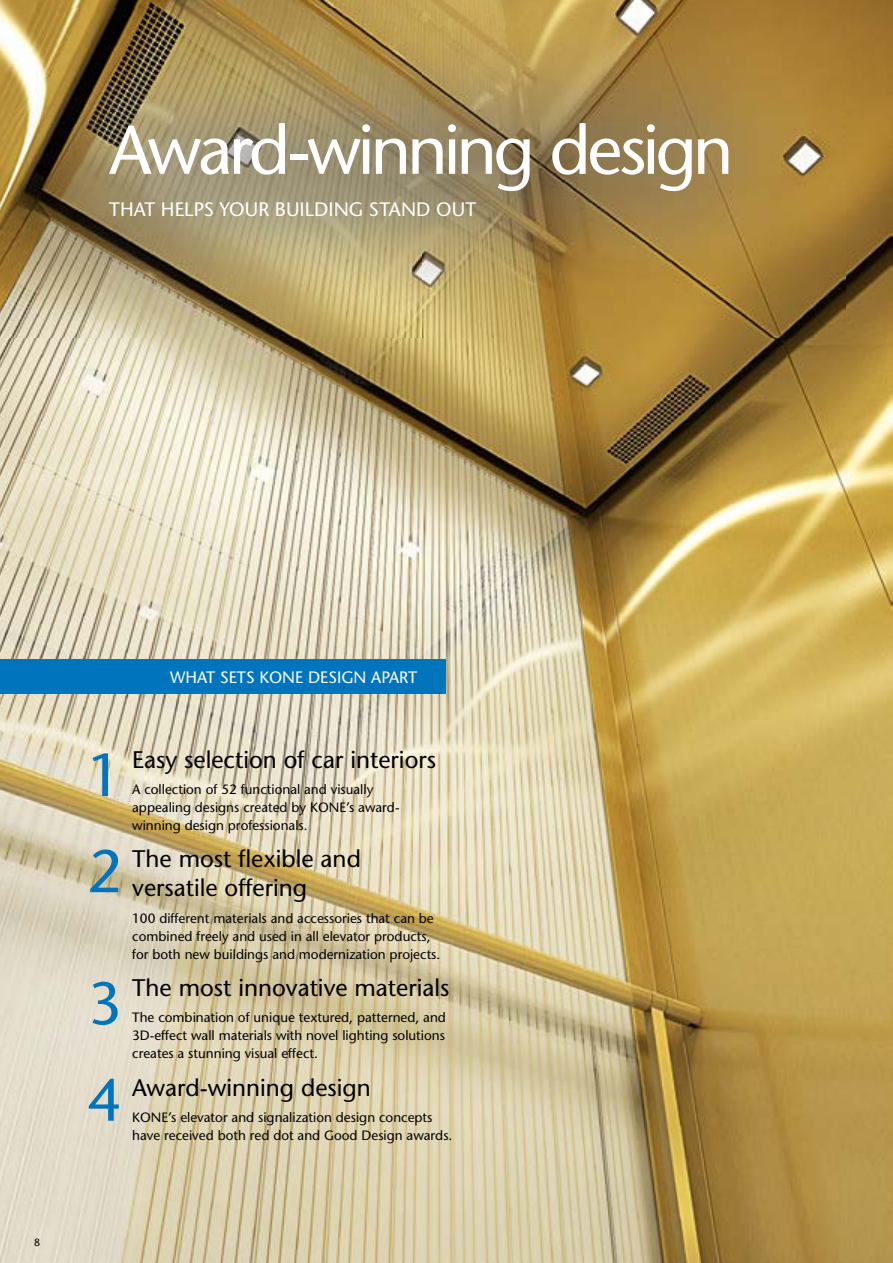
<style>
.page{position:relative;width:893px;height:1263px;background:#fff}
.page>*{position:absolute;margin:0;border:0;box-sizing:border-box;transform-origin:0 0}
.t1{font:69px "Stone Sans";letter-spacing:-.05em;color:#fff}
.t2{font:60px/96.3px "Stone Sans";color:#0075be}
.t3{font:24px/28.8px "Stone Sans";color:#000}
.t4{font:19.5px "Stone Sans";color:#fff}
.t5{font:16.5px "Stone Sans";color:#fff}
.t6{font:13.5px/18px "Stone Sans";color:#000}
.t7{font:10.5px "Stone Sans";color:#000}
</style>
<div class="page">
<img style="left:0;top:0;width:893px;height:1263px">
<div style="left:0;top:660px;width:445px;height:34px;background:#0075be"></div>
<img style="left:0;top:8px;width:845px;height:329px">
<h1 class="t1" style="left:109px;top:107px;width:626px">Award-winning design</h1>
<h3 class="t4" style="left:109px;top:197px;width:369px">THAT HELPS YOUR BUILDING STAND OUT</h3>
<p class="t7" style="left:34px;top:1236px;width:8px">8</p>
<p class="t5" style="left:170px;top:667px;width:249px">WHAT SETS KONE DESIGN APART</p>
<h2 class="t2" style="left:88px;top:726px;width:36px">1</h2>
<h2 class="t2" style="left:88px;top:823px;width:36px">2</h2>
<h2 class="t2" style="left:88px;top:955px;width:36px">3<br>4</h2>
<h3 class="t3" style="left:132px;top:744px;width:305px">Easy selection of car interiors</h3>
<p class="t6" style="left:132px;top:780px;width:269px">A collection of 52 functional and visually appealing designs created by KONE’s award&shy;winning design professionals.</p>
<h3 class="t3" style="left:132px;top:844px;width:230px">The most flexible and versatile offering</h3>
<p class="t6" style="left:132px;top:909px;width:310px">100 different materials and accessories that can be combined freely and used in all elevator products, for both new buildings and modernization projects.</p>
<h3 class="t3" style="left:132px;top:973px;width:319px">The most innovative materials</h3>
<p class="t6" style="left:132px;top:1009px;width:315px;text-align:justify">The combination of unique textured, patterned, and 3D-effect wall materials with novel lighting solutions creates a stunning visual effect.</p>
<h3 class="t3" style="left:132px;top:1073px;width:240px">Award-winning design</h3>
<p class="t6" style="left:132px;top:1108px;width:322px">KONE’s elevator and signalization design concepts have received both red dot and Good Design awards.</p>
</div>
